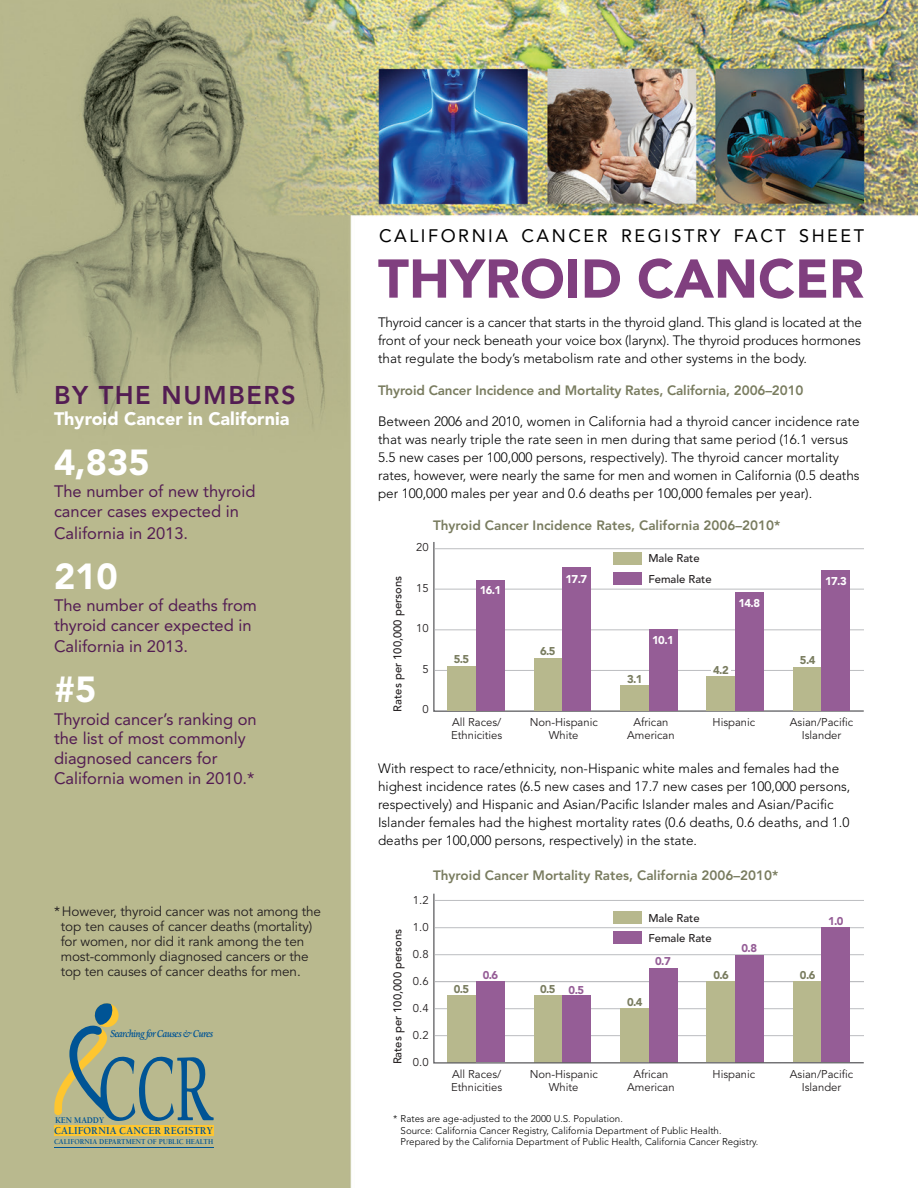
<style>
.page{position:relative;width:918px;height:1188px;background:#fff}
.page>*{position:absolute;margin:0;border:0;box-sizing:border-box;transform-origin:0 0}
.t1{font:900 54px "Avenir";color:#803f7f}
.t2{font:900 36px "Avenir";color:#fff}
.t3{font:800 25.5px "Avenir";letter-spacing:.06em;color:#531d53}
.t4{font:18px "Avenir";letter-spacing:.14em;color:#000}
.t5{font:900 18px "Avenir";color:#fff}
.t6{font:16.5px/19.8px "Avenir";color:#531d53}
.t7{font:300 13.5px/18px "Avenir";color:#000}
.t8{font:13.5px/15px "Avenir";letter-spacing:-.01em;color:#231f20}
.t9{font:800 13.5px "Avenir";color:#797c5f}
.t10{font:italic 500 11.7px "Dante";letter-spacing:-.055em;color:#005495;scale:.94 1}
.t11{font:11.25px/13.5px "Avenir";color:#231f20;text-align:center}
.t12{font:500 11.25px/20.2px "Avenir";color:#231f20}
.t13{font:900 11.25px "Avenir";color:#797c5f}
.t14{font:900 11.25px "Avenir";letter-spacing:-.05em;color:#fff}
.t15{font:900 11.25px "Avenir";color:#955d96}
.t16{font:700 10.8px "Berkeley";letter-spacing:.01em;color:#005495;scale:.94 1}
.t17{font:300 9.75px "Avenir";color:#000}
.t18{font:700 9px "Berkeley";letter-spacing:-.005em;color:#005495;scale:.94 1}
.t19{font:700 7.65px "Berkeley";color:#005495;scale:.94 1}
</style>
<div class="page">
<img style="left:0;top:0;width:918px;height:1188px">
<div style="left:54px;top:1125px;width:160px;height:11px;background:#fec630"></div>
<hr style="left:54px;top:1147px;width:160px;height:1px;background:#005495">
<svg style="left:54px;top:1003px;width:160px;height:118px;background:#9da88b"></svg>
<svg style="left:433px;top:542px;width:431px;height:171px"></svg>
<hr style="left:435px;top:670px;width:429px;height:1px;background:#bcbdc0">
<hr style="left:435px;top:630px;width:429px;height:1px;background:#bcbdc0">
<hr style="left:435px;top:548px;width:429px;height:1px;background:#bcbdc0">
<hr style="left:435px;top:589px;width:429px;height:1px;background:#bcbdc0">
<div style="left:447px;top:666px;width:29px;height:45px;background:#b7b88d"></div>
<div style="left:476px;top:580px;width:29px;height:131px;background:#955d96"></div>
<div style="left:534px;top:658px;width:28px;height:53px;background:#b7b88d"></div>
<div style="left:562px;top:567px;width:29px;height:144px;background:#955d96"></div>
<div style="left:620px;top:686px;width:29px;height:25px;background:#b7b88d"></div>
<div style="left:649px;top:629px;width:28px;height:82px;background:#955d96"></div>
<div style="left:707px;top:677px;width:28px;height:34px;background:#b7b88d"></div>
<div style="left:735px;top:592px;width:29px;height:119px;background:#955d96"></div>
<div style="left:793px;top:667px;width:29px;height:44px;background:#b7b88d"></div>
<div style="left:822px;top:571px;width:28px;height:140px;background:#955d96"></div>
<div style="left:613px;top:573px;width:29px;height:12px;background:#955d96"></div>
<div style="left:613px;top:552px;width:29px;height:12px;background:#b7b88d"></div>
<div style="left:711px;top:663px;width:19px;height:12px;background:#fff"></div>
<svg style="left:433px;top:894px;width:431px;height:170px"></svg>
<p class="t3" style="left:54px;top:380px;width:243px">BY THE NUMBERS</p>
<p class="t5" style="left:54px;top:408px;width:237px">Thyroid Cancer in California</p>
<p class="t2" style="left:54px;top:441px;width:97px">4,835</p>
<p class="t6" style="left:54px;top:482px;width:203px">The number of new thyroid cancer cases expected in</p>
<p class="t6" style="left:54px;top:523px;width:136px">California in 2013.</p>
<p class="t2" style="left:54px;top:554px;width:65px">210</p>
<p class="t6" style="left:54px;top:595px;width:205px">The number of deaths from thyroid cancer expected in</p>
<p class="t6" style="left:54px;top:637px;width:136px">California in 2013.</p>
<p class="t2" style="left:54px;top:668px;width:44px">#5</p>
<p class="t6" style="left:54px;top:709px;width:204px">Thyroid cancer’s ranking on the list of most commonly diagnosed cancers for<br>California women in 2010.*</p>
<p class="t8" style="left:61px;top:905px;width:262px;text-indent:-7px">* However, thyroid cancer was not among the top ten causes of cancer deaths (mortality) for women, nor did it rank among the ten most-commonly diagnosed cancers or the top ten causes of cancer deaths for men.</p>
<p class="t10" style="left:110px;top:1028px;width:111px">Searching for Causes &amp; Cures</p>
<p class="t18" style="left:55px;top:1116px;width:53px">KEN MADDY</p>
<p class="t16" style="left:54px;top:1125px;width:170px">CALIFORNIA CANCER REGISTRY</p>
<p class="t19" style="left:54px;top:1138px;width:171px">CALIFORNIA DEPARTMENT OF PUBLIC HEALTH</p>
<p class="t4" style="left:379px;top:225px;width:486px">CALIFORNIA CANCER REGISTRY FACT SHEET</p>
<p class="t1" style="left:378px;top:246px;width:487px">THYROID CANCER</p>
<p class="t7" style="left:378px;top:313px;width:486px;text-align:justify">Thyroid cancer is a cancer that starts in the thyroid gland. This gland is located at the front of your neck beneath your voice box (larynx). The thyroid produces hormones that regulate the body’s metabolism rate and other systems in the body.</p>
<p class="t9" style="left:378px;top:382px;width:427px">Thyroid Cancer Incidence and Mortality Rates, California, 2006–2010</p>
<p class="t7" style="left:378px;top:412px;width:483px">Between 2006 and 2010, women in California had a thyroid cancer incidence rate that was nearly triple the rate seen in men during that same period (16.1 versus 5.5 new cases per 100,000 persons, respectively). The thyroid cancer mortality rates, however, were nearly the same for men and women in California (0.5 deaths per 100,000 males per year and 0.6 deaths per 100,000 females per year).</p>
<p class="t12" style="left:388px;top:712px;width:137px;rotate:-90deg">Rates per 100,000 persons</p>
<p class="t9" style="left:433px;top:517px;width:349px">Thyroid Cancer Incidence Rates, California 2006–2010*</p>
<p class="t11" style="left:416px;top:541px;width:14px">20</p>
<p class="t11" style="left:416px;top:581px;width:14px">15</p>
<p class="t11" style="left:416px;top:622px;width:14px">10</p>
<p class="t11" style="left:422px;top:662px;width:8px">5</p>
<p class="t11" style="left:422px;top:703px;width:8px">0</p>
<p class="t14" style="left:480px;top:583px;width:23px">16.1</p>
<p class="t13" style="left:454px;top:653px;width:17px">5.5</p>
<p class="t14" style="left:566px;top:572px;width:23px">17.7</p>
<p class="t13" style="left:540px;top:645px;width:17px">6.5</p>
<p class="t12" style="left:648px;top:549px;width:65px">Male Rate<br>Female Rate</p>
<p class="t14" style="left:738px;top:596px;width:23px">14.8</p>
<p class="t14" style="left:652px;top:633px;width:23px">10.1</p>
<p class="t13" style="left:627px;top:672px;width:17px">3.1</p>
<p class="t13" style="left:713px;top:663px;width:17px">4.2</p>
<p class="t14" style="left:825px;top:574px;width:23px">17.3</p>
<p class="t13" style="left:800px;top:653px;width:17px">5.4</p>
<p class="t11" style="left:451px;top:716px;width:53px;text-align:left">All Races/<br>Ethnicities</p>
<p class="t11" style="left:530px;top:716px;width:70px">Non-Hispanic<br>White</p>
<p class="t11" style="left:627px;top:716px;width:49px">African<br>American</p>
<p class="t11" style="left:713px;top:716px;width:44px">Hispanic</p>
<p class="t11" style="left:790px;top:716px;width:65px">Asian/Pacific<br>Islander</p>
<p class="t7" style="left:378px;top:759px;width:474px">With respect to race/ethnicity, non-Hispanic white males and females had the highest incidence rates (6.5 new cases and 17.7 new cases per 100,000 persons, respectively) and Hispanic and Asian/Pacific Islander males and Asian/Pacific Islander females had the highest mortality rates (0.6 deaths, 0.6 deaths, and 1.0 deaths per 100,000 persons, respectively) in the state.</p>
<p class="t12" style="left:388px;top:1064px;width:137px;rotate:-90deg">Rates per 100,000 persons</p>
<p class="t9" style="left:433px;top:867px;width:347px">Thyroid Cancer Mortality Rates, California 2006–2010*</p>
<p class="t11" style="left:413px;top:894px;width:17px">1.2</p>
<p class="t11" style="left:413px;top:921px;width:17px">1.0</p>
<p class="t11" style="left:413px;top:948px;width:17px">0.8</p>
<p class="t11" style="left:413px;top:975px;width:17px">0.6</p>
<p class="t11" style="left:413px;top:1002px;width:17px">0.4</p>
<p class="t11" style="left:413px;top:1029px;width:17px">0.2</p>
<p class="t11" style="left:413px;top:1056px;width:17px">0.0</p>
<p class="t13" style="left:454px;top:983px;width:17px">0.5</p>
<p class="t15" style="left:483px;top:968px;width:17px">0.6</p>
<p class="t13" style="left:540px;top:983px;width:17px">0.5</p>
<p class="t15" style="left:569px;top:983px;width:17px">0.5</p>
<p class="t12" style="left:648px;top:908px;width:65px">Male Rate<br>Female Rate</p>
<p class="t13" style="left:627px;top:995px;width:17px">0.4</p>
<p class="t15" style="left:655px;top:955px;width:17px">0.7</p>
<p class="t13" style="left:713px;top:968px;width:17px">0.6</p>
<p class="t15" style="left:741px;top:941px;width:17px">0.8</p>
<p class="t15" style="left:828px;top:914px;width:17px">1.0</p>
<p class="t13" style="left:800px;top:969px;width:17px">0.6</p>
<p class="t11" style="left:451px;top:1067px;width:53px;text-align:left">All Races/<br>Ethnicities</p>
<p class="t11" style="left:530px;top:1067px;width:70px">Non-Hispanic<br>White</p>
<p class="t11" style="left:627px;top:1067px;width:49px">African<br>American</p>
<p class="t11" style="left:713px;top:1067px;width:44px">Hispanic</p>
<p class="t11" style="left:790px;top:1067px;width:65px">Asian/Pacific<br>Islander</p>
<p class="t17" style="left:393px;top:1113px;width:231px">* Rates are age-adjusted to the 2000 U.S. Population.</p>
<p class="t17" style="left:401px;top:1124px;width:322px">Source: California Cancer Registry, California Department of Public Health.</p>
<p class="t17" style="left:401px;top:1136px;width:359px">Prepared by the California Department of Public Health, California Cancer Registry.</p>
</div>
